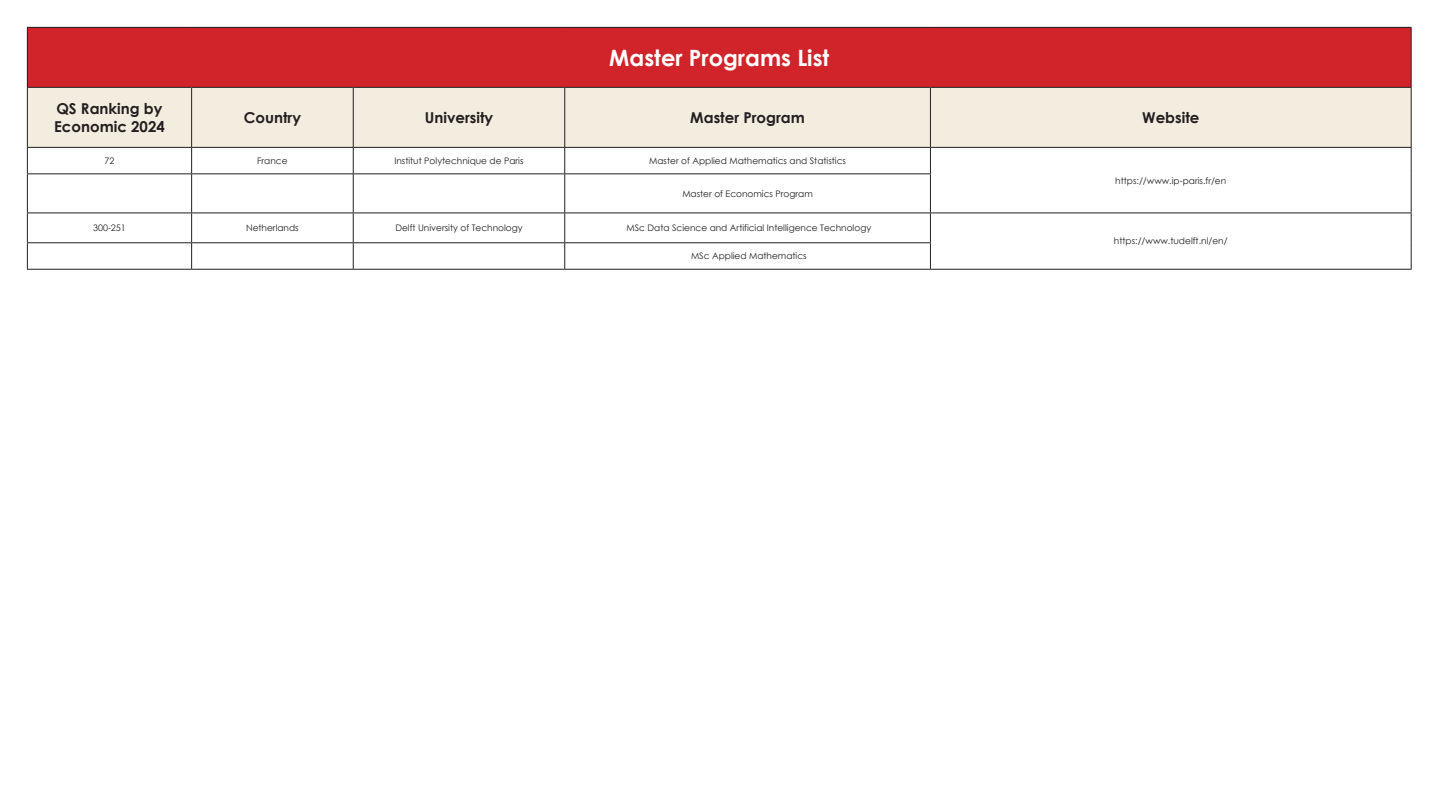
<style>
.page{position:relative;width:1440px;height:810px;background:#fff}
.page>*{position:absolute;margin:0;border:0;box-sizing:border-box;transform-origin:0 0}
.t1{font:700 22.5px "Century Gothic";color:#fff}
.t2{font:700 15px/18px "Century Gothic";color:#231f20}
.t3{font:9px "Century Gothic";color:#231f20}
</style>
<div class="page">
<div style="left:27px;top:27px;width:1384px;height:60px;background:#d1232a"></div>
<div style="left:28px;top:88px;width:1383px;height:59px;background:#f3ede0"></div>
<hr style="left:27px;top:27px;width:165px;height:1px;background:#231f20">
<hr style="left:27px;top:28px;width:1px;height:59px;background:#231f20">
<hr style="left:192px;top:27px;width:161px;height:1px;background:#231f20">
<hr style="left:353px;top:27px;width:212px;height:1px;background:#231f20">
<hr style="left:565px;top:27px;width:365px;height:1px;background:#231f20">
<hr style="left:930px;top:27px;width:482px;height:1px;background:#231f20">
<hr style="left:1411px;top:28px;width:1px;height:59px;background:#231f20">
<hr style="left:27px;top:87px;width:165px;height:1px;background:#231f20">
<hr style="left:27px;top:88px;width:1px;height:59px;background:#231f20">
<hr style="left:192px;top:87px;width:161px;height:1px;background:#231f20">
<hr style="left:191px;top:88px;width:1px;height:59px;background:#231f20">
<hr style="left:353px;top:87px;width:212px;height:1px;background:#231f20">
<hr style="left:353px;top:88px;width:1px;height:59px;background:#231f20">
<hr style="left:565px;top:87px;width:365px;height:1px;background:#231f20">
<hr style="left:564px;top:88px;width:1px;height:59px;background:#231f20">
<hr style="left:930px;top:87px;width:482px;height:1px;background:#231f20">
<hr style="left:930px;top:88px;width:1px;height:59px;background:#231f20">
<hr style="left:1411px;top:88px;width:1px;height:59px;background:#231f20">
<hr style="left:27px;top:147px;width:165px;height:1px;background:#231f20">
<svg style="left:27px;top:148px;width:1px;height:25px"></svg>
<hr style="left:192px;top:147px;width:161px;height:1px;background:#231f20">
<svg style="left:191px;top:148px;width:1px;height:25px"></svg>
<hr style="left:353px;top:147px;width:212px;height:1px;background:#231f20">
<svg style="left:353px;top:148px;width:1px;height:25px"></svg>
<hr style="left:565px;top:147px;width:365px;height:1px;background:#231f20">
<svg style="left:564px;top:148px;width:1px;height:25px"></svg>
<hr style="left:930px;top:147px;width:482px;height:1px;background:#231f20">
<svg style="left:930px;top:148px;width:1px;height:25px"></svg>
<svg style="left:1411px;top:148px;width:1px;height:26px"></svg>
<hr style="left:27px;top:173px;width:165px;height:1px;background:#231f20">
<hr style="left:27px;top:174px;width:1px;height:39px;background:#231f20">
<hr style="left:192px;top:173px;width:161px;height:1px;background:#231f20">
<hr style="left:191px;top:174px;width:1px;height:39px;background:#231f20">
<hr style="left:353px;top:173px;width:212px;height:1px;background:#231f20">
<hr style="left:353px;top:174px;width:1px;height:39px;background:#231f20">
<hr style="left:565px;top:173px;width:366px;height:1px;background:#231f20">
<hr style="left:564px;top:174px;width:1px;height:39px;background:#231f20">
<hr style="left:930px;top:174px;width:1px;height:39px;background:#231f20">
<hr style="left:1411px;top:174px;width:1px;height:39px;background:#231f20">
<hr style="left:27px;top:213px;width:165px;height:1px;background:#231f20">
<hr style="left:192px;top:213px;width:161px;height:1px;background:#231f20">
<hr style="left:353px;top:213px;width:212px;height:1px;background:#231f20">
<hr style="left:565px;top:213px;width:365px;height:1px;background:#231f20">
<hr style="left:930px;top:213px;width:482px;height:1px;background:#231f20">
<hr style="left:1411px;top:213px;width:1px;height:30px;background:#231f20">
<hr style="left:27px;top:242px;width:165px;height:1px;background:#231f20">
<svg style="left:27px;top:213px;width:1px;height:56px"></svg>
<hr style="left:192px;top:242px;width:161px;height:1px;background:#231f20">
<svg style="left:191px;top:213px;width:1px;height:56px"></svg>
<hr style="left:353px;top:242px;width:212px;height:1px;background:#231f20">
<svg style="left:353px;top:213px;width:1px;height:56px"></svg>
<hr style="left:565px;top:242px;width:366px;height:1px;background:#231f20">
<svg style="left:564px;top:213px;width:1px;height:56px"></svg>
<svg style="left:930px;top:213px;width:1px;height:56px"></svg>
<svg style="left:1411px;top:243px;width:1px;height:26px"></svg>
<hr style="left:27px;top:269px;width:165px;height:1px;background:#231f20">
<hr style="left:192px;top:269px;width:161px;height:1px;background:#231f20">
<hr style="left:353px;top:269px;width:212px;height:1px;background:#231f20">
<hr style="left:565px;top:269px;width:365px;height:1px;background:#231f20">
<hr style="left:930px;top:269px;width:482px;height:1px;background:#231f20">
<h1 class="t1" style="left:609px;top:41px;width:222px">Master Programs List</h1>
<h2 class="t2" style="left:54px;top:99px;width:112px">QS Ranking by<br>Economic 2024</h2>
<h2 class="t2" style="left:244px;top:108px;width:59px">Country</h2>
<h2 class="t2" style="left:425px;top:108px;width:70px">University</h2>
<h2 class="t2" style="left:690px;top:108px;width:116px">Master Program</h2>
<h2 class="t2" style="left:1142px;top:108px;width:59px">Website</h2>
<p class="t3" style="left:105px;top:154px;width:11px">72</p>
<p class="t3" style="left:257px;top:154px;width:32px">France</p>
<p class="t3" style="left:394px;top:154px;width:131px">Institut Polytechnique de Paris</p>
<p class="t3" style="left:649px;top:154px;width:198px">Master of Applied Mathematics and Statistics</p>
<p class="t3" style="left:1115px;top:174px;width:113px">https://www.ip-paris.fr/en</p>
<p class="t3" style="left:682px;top:187px;width:132px">Master of Economics Program</p>
<p class="t3" style="left:93px;top:222px;width:34px">300-251</p>
<p class="t3" style="left:246px;top:222px;width:54px">Netherlands</p>
<p class="t3" style="left:395px;top:222px;width:129px">Delft University of Technology</p>
<p class="t3" style="left:626px;top:222px;width:246px">MSc Data Science and Artificial Intelligence Technology</p>
<p class="t3" style="left:1114px;top:235px;width:115px">https://www.tudelft.nl/en/</p>
<p class="t3" style="left:691px;top:250px;width:117px">MSc Applied Mathematics</p>
</div>
